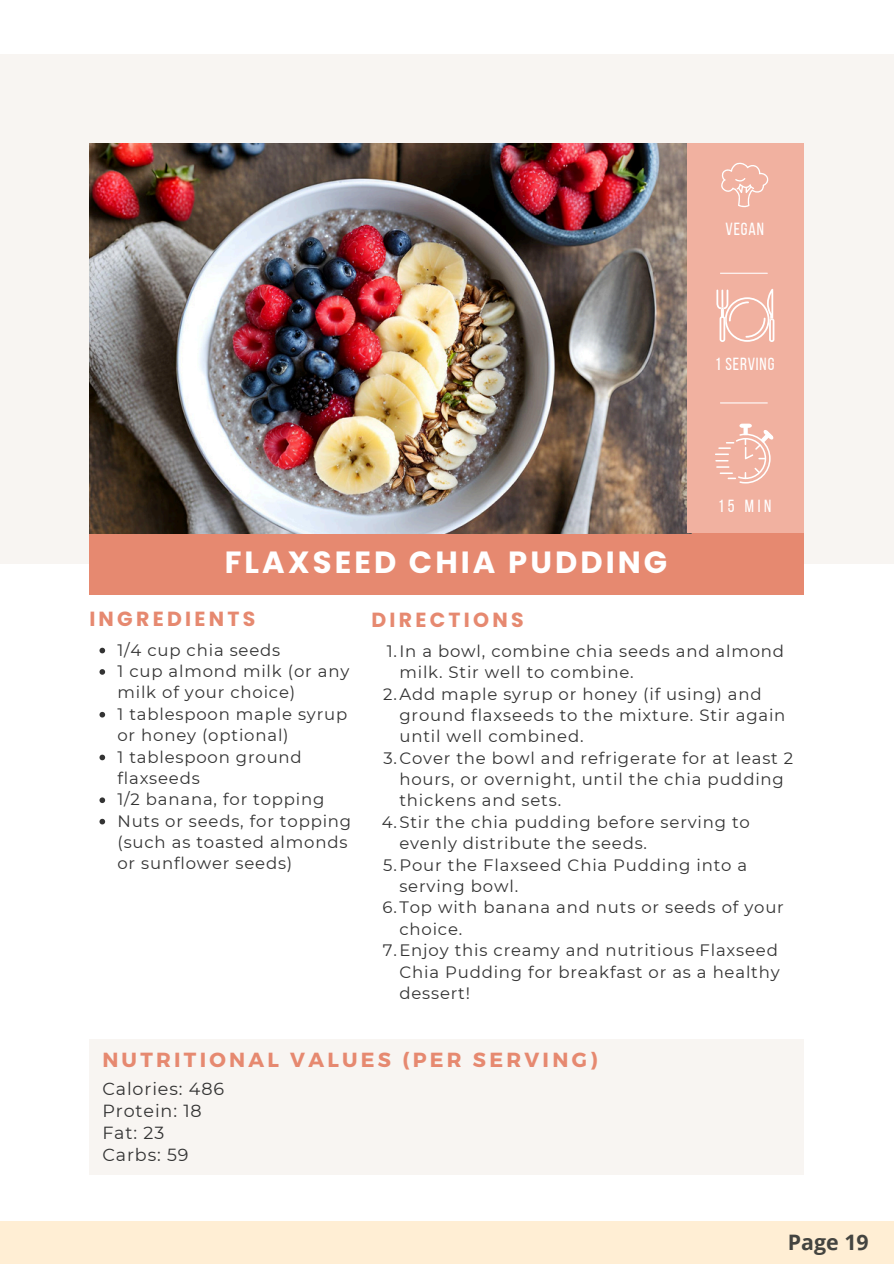
<style>
.page{position:relative;width:894px;height:1264px;background:#fff}
.page>*{position:absolute;margin:0;border:0;box-sizing:border-box;transform-origin:0 0}
.t1{font:700 30.6px "Poppins";letter-spacing:.1em;color:#fff}
.t2{font:700 21.3px "Open Sans";color:#444440}
.t3{font:700 20.4px "Montserrat";letter-spacing:.16em;color:#e68970}
.t4{font:700 20.4px "Poppins";letter-spacing:.16em;color:#e68970}
.t5{font:17.55px "Montserrat";letter-spacing:.05em;color:#333}
.t6{font:17.55px "Bebas Neue";letter-spacing:.05em;color:#fff}
.t7{font:16.5px/21.3px "Montserrat";letter-spacing:.05em;color:#333}
</style>
<div class="page">
<div style="left:0;top:54px;width:893px;height:509px;background:#f8f5f2"></div>
<div style="left:89px;top:529px;width:715px;height:66px;background:#e68970"></div>
<img style="left:89px;top:143px;width:602px;height:390px">
<div style="left:687px;top:143px;width:116px;height:389px;background:#f1b1a0"></div>
<hr style="left:720px;top:273px;width:47px;height:1px;background:#fff">
<hr style="left:720px;top:402px;width:47px;height:1px;background:#fff">
<svg style="left:715px;top:423px;width:58px;height:60px"></svg>
<svg style="left:716px;top:289px;width:58px;height:53px"></svg>
<svg style="left:721px;top:163px;width:47px;height:44px"></svg>
<div style="left:89px;top:1039px;width:715px;height:135px;background:#f8f5f2"></div>
<svg style="left:99px;top:647px;width:6px;height:6px"></svg>
<svg style="left:99px;top:669px;width:6px;height:5px"></svg>
<svg style="left:99px;top:712px;width:6px;height:5px"></svg>
<svg style="left:99px;top:754px;width:6px;height:6px"></svg>
<svg style="left:99px;top:797px;width:6px;height:6px"></svg>
<svg style="left:99px;top:818px;width:6px;height:6px"></svg>
<div style="left:0;top:1220px;width:893px;height:43px;background:#ffeed4"></div>
<h4 class="t6" style="left:725px;top:222px;width:40px">VEGAN</h4>
<p class="t6" style="left:714px;top:357px;width:61px">1 SERVING</p>
<p class="t1" style="left:225px;top:541px;width:444px">FLAXSEED CHIA PUDDING</p>
<h4 class="t6" style="left:717px;top:498px;width:55px">15 MIN</h4>
<p class="t4" style="left:89px;top:604px;width:167px">INGREDIENTS</p>
<p class="t7" style="left:117px;top:639px;width:164px">1/4 cup chia seeds</p>
<p class="t7" style="left:117px;top:660px;width:233px">1 cup almond milk (or any milk of your choice)</p>
<h2 class="t7" style="left:117px;top:703px;width:231px">1 tablespoon maple syrup or honey (optional)</h2>
<p class="t7" style="left:117px;top:746px;width:186px">1 tablespoon ground flaxseeds</p>
<p class="t7" style="left:117px;top:788px;width:208px">1/2 banana, for topping</p>
<p class="t7" style="left:117px;top:810px;width:235px">Nuts or seeds, for topping (such as toasted almonds or sunflower seeds)</p>
<p class="t4" style="left:371px;top:605px;width:154px">DIRECTIONS</p>
<h4 class="t7" style="left:399px;top:640px;width:386px;text-indent:-13px">1.In a bowl, combine chia seeds and almond milk. Stir well to combine.</h4>
<h1 class="t7" style="left:399px;top:683px;width:387px;text-indent:-16px">2.Add maple syrup or honey (if using) and ground flaxseeds to the mixture. Stir again until well combined.</h1>
<h2 class="t7" style="left:399px;top:747px;width:395px;text-indent:-16px">3.Cover the bowl and refrigerate for at least 2 hours, or overnight, until the chia pudding thickens and sets.</h2>
<p class="t7" style="left:399px;top:811px;width:352px;text-indent:-18px">4.Stir the chia pudding before serving to evenly distribute the seeds.</p>
<p class="t7" style="left:399px;top:854px;width:349px;text-indent:-16px">5.Pour the Flaxseed Chia Pudding into a serving bowl.</p>
<p class="t7" style="left:399px;top:896px;width:386px;text-indent:-17px">6.Top with banana and nuts or seeds of your choice.</p>
<p class="t7" style="left:399px;top:939px;width:382px;text-align:justify;text-indent:-17px">7.Enjoy this creamy and nutritious Flaxseed Chia Pudding for breakfast or as a healthy dessert!</p>
<p class="t3" style="left:102px;top:1046px;width:496px">NUTRITIONAL VALUES (PER SERVING)</p>
<p class="t5" style="left:102px;top:1078px;width:123px">Calories: 486</p>
<p class="t5" style="left:102px;top:1100px;width:101px">Protein: 18</p>
<p class="t5" style="left:102px;top:1122px;width:63px">Fat: 23</p>
<h2 class="t5" style="left:102px;top:1143px;width:88px">Carbs: 59</h2>
<p class="t2" style="left:787px;top:1227px;width:82px">Page 19</p>
</div>
